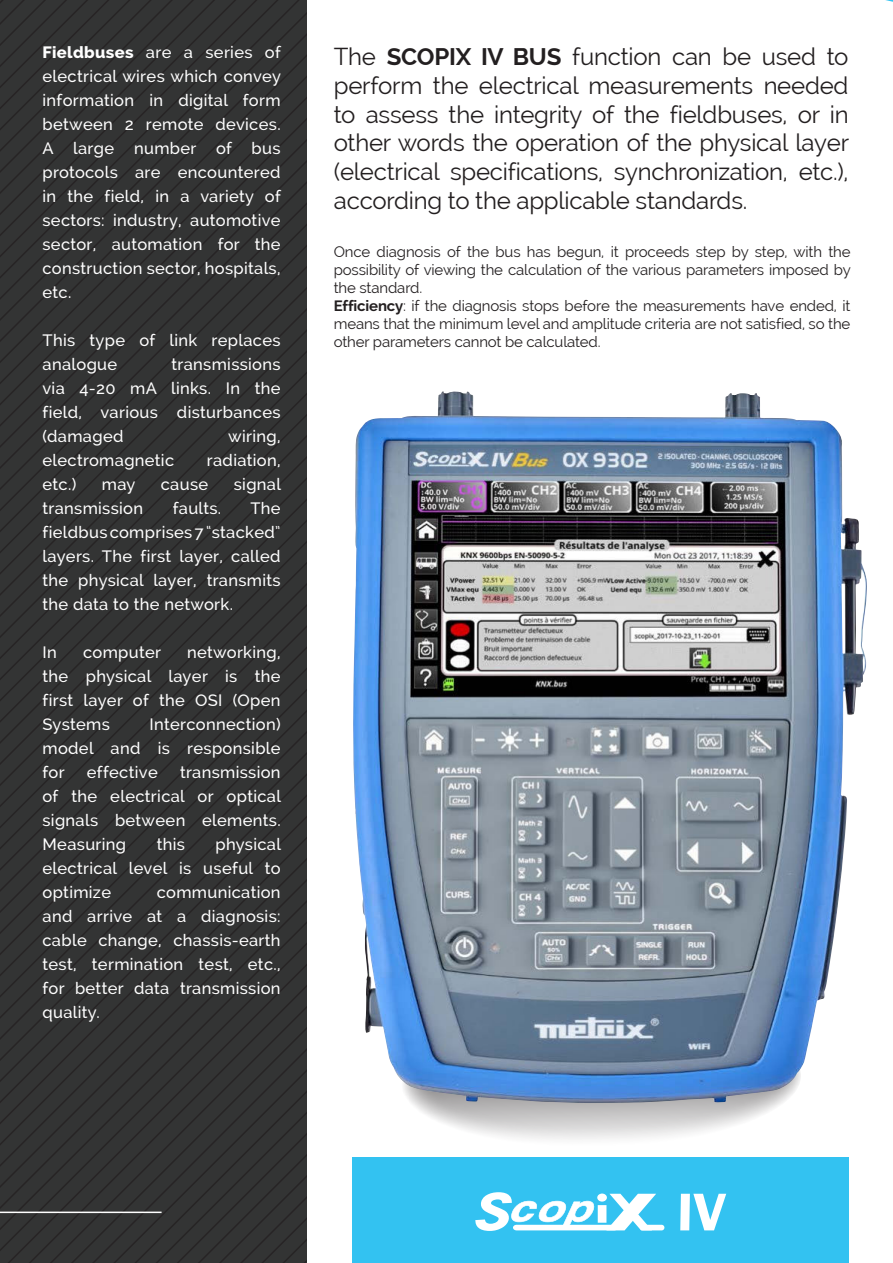
<style>
.page{position:relative;width:893px;height:1263px;background:#fff}
.page>*{position:absolute;margin:0;border:0;box-sizing:border-box;transform-origin:0 0}
.t1{font:24px/28.8px "Raleway";letter-spacing:-.01em;color:#231f20;text-align:justify}
.t2{font:500 16.5px/24px "Raleway";letter-spacing:.02em;color:#fff;text-align:justify}
.t3{font:15px/18px "Raleway";letter-spacing:-.01em;color:#231f20}
.s1{font-weight:800}
.s2{font-weight:400}
.s3{font-weight:700}
</style>
<div class="page">
<svg style="left:412px;top:1103px;width:369px;height:37px"></svg>
<svg style="left:0;top:0;width:307px;height:13px;background:#313232"></svg>
<svg style="left:0;top:13px;width:307px;height:17px;background:#313232"></svg>
<svg style="left:0;top:30px;width:307px;height:16px;background:#313232"></svg>
<svg style="left:0;top:46px;width:307px;height:16px;background:#313232"></svg>
<svg style="left:0;top:62px;width:307px;height:16px;background:#313232"></svg>
<svg style="left:0;top:78px;width:307px;height:16px;background:#313232"></svg>
<svg style="left:0;top:94px;width:307px;height:16px;background:#313232"></svg>
<svg style="left:0;top:110px;width:307px;height:48px;background:#313232"></svg>
<svg style="left:0;top:158px;width:307px;height:16px;background:#313232"></svg>
<svg style="left:0;top:174px;width:307px;height:16px;background:#313232"></svg>
<svg style="left:0;top:190px;width:307px;height:16px;background:#313232"></svg>
<svg style="left:0;top:206px;width:307px;height:17px;background:#313232"></svg>
<svg style="left:0;top:223px;width:307px;height:16px;background:#313232"></svg>
<svg style="left:0;top:239px;width:307px;height:16px;background:#313232"></svg>
<svg style="left:0;top:255px;width:307px;height:16px;background:#313232"></svg>
<svg style="left:0;top:271px;width:307px;height:16px;background:#313232"></svg>
<svg style="left:0;top:287px;width:307px;height:16px;background:#313232"></svg>
<svg style="left:0;top:303px;width:307px;height:16px;background:#313232"></svg>
<svg style="left:0;top:319px;width:307px;height:70px;background:#313232"></svg>
<svg style="left:0;top:389px;width:307px;height:16px;background:#313232"></svg>
<svg style="left:0;top:405px;width:307px;height:16px;background:#313232"></svg>
<svg style="left:0;top:421px;width:307px;height:16px;background:#313232"></svg>
<svg style="left:0;top:437px;width:307px;height:16px;background:#313232"></svg>
<svg style="left:0;top:453px;width:307px;height:16px;background:#313232"></svg>
<svg style="left:0;top:469px;width:307px;height:16px;background:#313232"></svg>
<svg style="left:0;top:485px;width:307px;height:16px;background:#313232"></svg>
<svg style="left:0;top:501px;width:307px;height:16px;background:#313232"></svg>
<svg style="left:0;top:517px;width:307px;height:17px;background:#313232"></svg>
<svg style="left:0;top:534px;width:307px;height:16px;background:#313232"></svg>
<svg style="left:0;top:550px;width:307px;height:69px;background:#313232"></svg>
<svg style="left:0;top:619px;width:307px;height:16px;background:#313232"></svg>
<svg style="left:0;top:635px;width:307px;height:16px;background:#313232"></svg>
<svg style="left:0;top:651px;width:307px;height:16px;background:#313232"></svg>
<svg style="left:0;top:667px;width:307px;height:16px;background:#313232"></svg>
<svg style="left:0;top:683px;width:307px;height:16px;background:#313232"></svg>
<svg style="left:0;top:699px;width:307px;height:17px;background:#313232"></svg>
<svg style="left:0;top:716px;width:307px;height:16px;background:#313232"></svg>
<svg style="left:0;top:732px;width:307px;height:16px;background:#313232"></svg>
<svg style="left:0;top:748px;width:307px;height:16px;background:#313232"></svg>
<svg style="left:0;top:764px;width:307px;height:16px;background:#313232"></svg>
<svg style="left:0;top:780px;width:307px;height:11px;background:#313232"></svg>
<svg style="left:0;top:791px;width:307px;height:16px;background:#313232"></svg>
<svg style="left:0;top:807px;width:307px;height:17px;background:#313232"></svg>
<svg style="left:0;top:824px;width:307px;height:16px;background:#313232"></svg>
<svg style="left:0;top:840px;width:307px;height:16px;background:#313232"></svg>
<svg style="left:0;top:856px;width:307px;height:16px;background:#313232"></svg>
<svg style="left:0;top:872px;width:307px;height:16px;background:#313232"></svg>
<svg style="left:0;top:888px;width:307px;height:16px;background:#313232"></svg>
<svg style="left:0;top:904px;width:307px;height:16px;background:#313232"></svg>
<svg style="left:0;top:920px;width:307px;height:343px;background:#313232"></svg>
<svg style="left:3px;top:936px;width:304px;height:327px;background:#313232"></svg>
<svg style="left:8px;top:952px;width:299px;height:311px;background:#313232"></svg>
<svg style="left:13px;top:969px;width:294px;height:294px;background:#313232"></svg>
<svg style="left:18px;top:985px;width:289px;height:278px;background:#313232"></svg>
<svg style="left:23px;top:1001px;width:284px;height:262px;background:#313232"></svg>
<svg style="left:28px;top:1017px;width:279px;height:246px;background:#313232"></svg>
<svg style="left:33px;top:1033px;width:274px;height:230px;background:#313232"></svg>
<svg style="left:38px;top:1049px;width:269px;height:214px;background:#313232"></svg>
<img style="left:353px;top:392px;width:514px;height:711px">
<div style="left:352px;top:1157px;width:496px;height:106px;background:#33c2f1"></div>
<div style="left:640px;top:1225px;width:24px;height:5px;background:#fff;border-radius:3px"></div>
<svg style="left:475px;top:1192px;width:181px;height:39px"></svg>
<svg style="left:680px;top:1194px;width:46px;height:36px"></svg>
<hr style="left:0;top:1211px;width:162px;height:2px;background:#fff">
<p class="t2" style="left:43px;top:42px;width:240px"><span class="s1">Fieldbuses</span> are a series of electrical wires which convey information in digital form between 2 remote devices.<br>A large number of bus protocols are encountered in the field, in a variety of sectors: industry, automotive sector, automation for the construction sector, hospitals, etc.</p>
<p class="t2" style="left:43px;top:330px;width:240px">This type of link replaces analogue</p>
<p class="t2" style="left:43px;top:354px;width:240px;text-indent:129px">transmissions via 4-20 mA links. In the field, various disturbances (damaged</p>
<p class="t2" style="left:228px;top:426px;width:54px">wiring,</p>
<p class="t2" style="left:43px;top:450px;width:133px">electromagnetic</p>
<p class="t2" style="left:207px;top:450px;width:75px">radiation,</p>
<p class="t2" style="left:43px;top:474px;width:35px">etc.)</p>
<p class="t2" style="left:102px;top:474px;width:35px">may</p>
<p class="t2" style="left:161px;top:474px;width:49px">cause</p>
<p class="t2" style="left:234px;top:474px;width:49px">signal</p>
<p class="t2" style="left:43px;top:498px;width:102px">transmission</p>
<p class="t2" style="left:173px;top:498px;width:50px">faults.</p>
<p class="t2" style="left:43px;top:498px;width:240px;text-indent:208px">The fieldbus comprises 7 <span class="s2">“</span>stacked<span class="s2">” </span>layers. The first layer, called the physical layer, transmits the data to the network.</p>
<p class="t2" style="left:43px;top:642px;width:16px">In</p>
<p class="t2" style="left:83px;top:642px;width:79px">computer</p>
<p class="t2" style="left:43px;top:642px;width:240px;text-indent:145px">networking, the physical layer is the first layer of the OSI (Open Systems</p>
<p class="t2" style="left:43px;top:714px;width:240px;text-indent:107px">Interconnection) model and is responsible for</p>
<p class="t2" style="left:87px;top:762px;width:73px">effective</p>
<p class="t2" style="left:43px;top:762px;width:240px;text-indent:137px">transmission of the electrical or optical signals between elements.<br>Measuring</p>
<p class="t2" style="left:43px;top:834px;width:240px;text-indent:173px">physical electrical level is useful to optimize</p>
<p class="t2" style="left:157px;top:834px;width:30px">this</p>
<p class="t2" style="left:43px;top:882px;width:240px;text-indent:114px">communication and arrive at a diagnosis: cable change, chassis-earth test, termination test, etc., for better data transmission quality.</p>
<p class="t1" style="left:334px;top:44px;width:517px">The <span class="s3">SCOPIX IV BUS</span> function can be used to perform the electrical measurements needed to assess the integrity of the fieldbuses, or in other words the operation of the physical layer (electrical specifications, synchronization, etc.), according to the applicable standards.</p>
<p class="t3" style="left:334px;top:244px;width:518px">Once diagnosis of the bus has begun, it proceeds step by step, with the possibility of viewing the calculation of the various parameters imposed by the standard.<br><span class="s3">Efficiency</span>: if the diagnosis stops before the measurements have ended, it means that the minimum level and amplitude criteria are not satisfied, so the other parameters cannot be calculated.</p>
</div>
